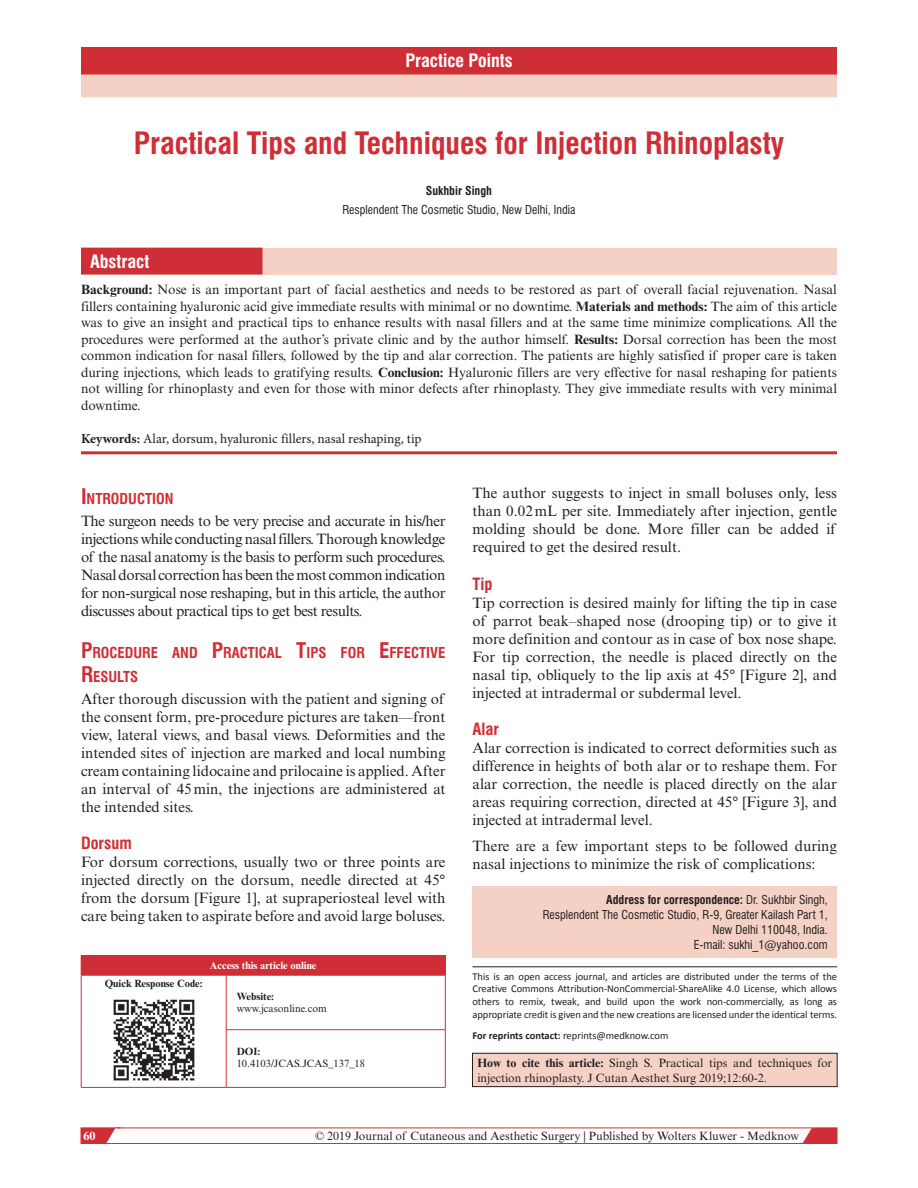
<style>
.page{position:relative;width:918px;height:1188px;background:#fff}
.page>*{position:absolute;margin:0;border:0;box-sizing:border-box;transform-origin:0 0}
.t1{font:700 condensed 30px "Swiss 721 BT";color:#d02e37}
.t2{font:700 condensed 18px "Swiss 721 BT";color:#fff}
.t3{font:700 condensed 16.5px "Swiss 721 BT";color:#d02e37}
.t4{font:15px/18px "Times New Roman MT Std";color:#231f20;text-align:justify}
.t5{font:700 condensed 14.7px/24px "Swiss 721 BT";color:#d02e37}
.t6{font:13.5px/16.5px "Times New Roman MT Std";color:#231f20;text-align:justify}
.t7{font:13.5px "Minion Pro";color:#231f20}
.t8{font:12px/15px "Times New Roman MT Std";color:#231f20}
.t9{font:condensed 12px/15px "Swiss 721 BT";color:#231f20;text-align:right}
.t10{font:700 condensed 12px "Swiss 721 BT";color:#231f20}
.t11{font:700 12px "Times New Roman MT Std";color:#fff}
.t12{font:10.5px/12.8px "Calibri";letter-spacing:-.005em;color:#231f20;text-align:justify}
.t13{font:10.5px "Times New Roman MT Std";color:#231f20}
.t14{font:700 10.5px "Times New Roman MT Std";color:#231f20}
.t15{font:700 10.5px "Times New Roman MT Std";color:#fff}
.s1{font-weight:700}
.s2{font-size:21px}
</style>
<div class="page">
<div style="left:81px;top:956px;width:364px;height:19px;background:#d02e37"></div>
<hr style="left:81px;top:955px;width:145px;height:1px;background:#d02e37">
<hr style="left:226px;top:955px;width:220px;height:1px;background:#d02e37">
<svg style="left:445px;top:956px;width:1px;height:19px"></svg>
<hr style="left:81px;top:975px;width:145px;height:1px;background:#d02e37">
<hr style="left:226px;top:975px;width:220px;height:1px;background:#d02e37">
<hr style="left:81px;top:975px;width:1px;height:55px;background:#d02e37">
<hr style="left:226px;top:975px;width:1px;height:55px;background:#d02e37">
<hr style="left:81px;top:1030px;width:1px;height:57px;background:#d02e37">
<hr style="left:226px;top:1030px;width:1px;height:57px;background:#d02e37">
<hr style="left:81px;top:1087px;width:145px;height:1px;background:#d02e37">
<hr style="left:445px;top:975px;width:1px;height:55px;background:#d02e37">
<hr style="left:226px;top:1029px;width:220px;height:1px;background:#d02e37">
<hr style="left:445px;top:1030px;width:1px;height:57px;background:#d02e37">
<hr style="left:226px;top:1087px;width:220px;height:1px;background:#d02e37">
<img style="left:113px;top:999px;width:82px;height:82px">
<svg style="left:798px;top:1127px;width:39px;height:15px"></svg>
<div style="left:81px;top:1128px;width:756px;height:16px;border:1px solid #d02e37"></div>
<svg style="left:81px;top:1127px;width:40px;height:17px"></svg>
<div style="left:81px;top:47px;width:756px;height:27px;background:#d02e37"></div>
<div style="left:81px;top:75px;width:756px;height:22px;background:#f5d1c5"></div>
<div style="left:81px;top:248px;width:756px;height:26px;background:#f5d1c5"></div>
<div style="left:81px;top:248px;width:181px;height:26px;background:#d02e37"></div>
<hr style="left:81px;top:451px;width:756px;height:3px;background:#d02e37">
<div style="left:472px;top:886px;width:365px;height:72px;background:#f5d1c5"></div>
<hr style="left:472px;top:967px;width:365px;height:1px;background:#231f20">
<div style="left:472px;top:1053px;width:365px;height:34px;background:#f5d1c5"></div>
<div style="left:472px;top:1053px;width:366px;height:34px;border:1px solid #231f20"></div>
<p class="t2" style="left:405px;top:50px;width:109px">Practice Points</p>
<h1 class="t1" style="left:134px;top:125px;width:652px">Practical Tips and Techniques for Injection Rhinoplasty</h1>
<p class="t10" style="left:426px;top:184px;width:68px">Sukhbir Singh</p>
<p class="t9" style="left:342px;top:202px;width:235px">Resplendent The Cosmetic Studio, New Delhi, India</p>
<p class="t2" style="left:90px;top:251px;width:61px">Abstract</p>
<p class="t6" style="left:81px;top:281px;width:758px"><span class="s1">Background:</span> Nose is an important part of facial aesthetics and needs to be restored as part of overall facial rejuvenation. Nasal fillers containing hyaluronic acid give immediate results with minimal or no downtime. <span class="s1">Materials and methods:</span> The aim of this article was to give an insight and practical tips to enhance results with nasal fillers and at the same time minimize complications. All the procedures were performed at the author’s private clinic and by the author himself. <span class="s1">Results:</span> Dorsal correction has been the most common indication for nasal fillers, followed by the tip and alar correction. The patients are highly satisfied if proper care is taken during injections, which leads to gratifying results. <span class="s1">Conclusion:</span> Hyaluronic fillers are very effective for nasal reshaping for patients not willing for rhinoplasty and even for those with minor defects after rhinoplasty. They give immediate results with very minimal downtime.</p>
<p class="t7" style="left:81px;top:429px;width:342px"><span class="s1">Keywords:</span> Alar, dorsum, hyaluronic fillers, nasal reshaping, tip</p>
<p class="t5" style="left:81px;top:487px;width:94px"><span class="s2">I</span>NTRODUCTION</p>
<p class="t4" style="left:81px;top:512px;width:366px">The surgeon needs to be very precise and accurate in his/her injections while conducting nasal fillers. Thorough knowledge of the nasal anatomy is the basis to perform such procedures.<br>Nasal dorsal correction has been the most common indication for non-surgical nose reshaping, but in this article, the author discusses about practical tips to get best results.</p>
<p class="t5" style="left:81px;top:641px;width:366px"><span class="s2">P</span>ROCEDURE AND <span class="s2">P</span>RACTICAL <span class="s2">T</span>IPS FOR <span class="s2">E</span>FFECTIVE<br><span class="s2">R</span>ESULTS</p>
<p class="t4" style="left:81px;top:690px;width:366px">After thorough discussion with the patient and signing of the consent form, pre-procedure pictures are taken—front view, lateral views, and basal views. Deformities and the intended sites of injection are marked and local numbing cream containing lidocaine and prilocaine is applied. After an interval of 45min, the injections are administered at the intended sites.</p>
<p class="t3" style="left:81px;top:833px;width:52px">Dorsum</p>
<p class="t4" style="left:81px;top:853px;width:366px">For dorsum corrections, usually two or three points are injected directly on the dorsum, needle directed at 45° from the dorsum [Figure 1], at supraperiosteal level with care being taken to aspirate before and avoid large boluses.</p>
<p class="t15" style="left:210px;top:959px;width:108px">Access this article online</p>
<p class="t14" style="left:105px;top:977px;width:100px">Quick Response Code:</p>
<p class="t14" style="left:237px;top:990px;width:39px">Website:</p>
<p class="t13" style="left:237px;top:1003px;width:92px">www.jcasonline.com</p>
<p class="t14" style="left:237px;top:1044px;width:25px">DOI:</p>
<p class="t13" style="left:237px;top:1057px;width:130px">10.4103/JCAS.JCAS_137_18</p>
<p class="t4" style="left:472px;top:484px;width:366px">The author suggests to inject in small boluses only, less than 0.02mL per site. Immediately after injection, gentle molding should be done. More filler can be added if required to get the desired result.</p>
<p class="t3" style="left:472px;top:574px;width:21px">Tip</p>
<p class="t4" style="left:472px;top:594px;width:366px">Tip correction is desired mainly for lifting the tip in case of parrot beak–shaped nose (drooping tip) or to give it more definition and contour as in case of box nose shape.<br>For tip correction, the needle is placed directly on the nasal tip, obliquely to the lip axis at 45° [Figure 2], and injected at intradermal or subdermal level.</p>
<p class="t3" style="left:472px;top:719px;width:28px">Alar</p>
<p class="t4" style="left:472px;top:739px;width:366px">Alar correction is indicated to correct deformities such as difference in heights of both alar or to reshape them. For alar correction, the needle is placed directly on the alar areas requiring correction, directed at 45° [Figure 3], and injected at intradermal level.</p>
<p class="t4" style="left:472px;top:837px;width:366px">There are a few important steps to be followed during nasal injections to minimize the risk of complications:</p>
<p class="t9" style="left:543px;top:892px;width:286px"><span class="s1">Address for correspondence:</span> Dr. Sukhbir Singh,<br>Resplendent The Cosmetic Studio, R-9, Greater Kailash Part 1, New Delhi 110048, India.<br>E-mail: sukhi_1@yahoo.com</p>
<p class="t12" style="left:472px;top:969px;width:366px">This is an open access journal, and articles are distributed under the terms of the Creative Commons Attribution-NonCommercial-ShareAlike 4.0 License, which allows others to remix, tweak, and build upon the work non-commercially, as long as appropriate credit is given and the new creations are licensed under the identical terms.</p>
<p class="t12" style="left:472px;top:1029px;width:198px"><span class="s1">For reprints contact:</span> reprints@medknow.com</p>
<p class="t8" style="left:477px;top:1055px;width:356px"><span class="s1">How to cite this article:</span> Singh S. Practical tips and techniques for injection rhinoplasty. J Cutan Aesthet Surg 2019;12:60-2.</p>
<p class="t11" style="left:83px;top:1128px;width:13px">60</p>
<p class="t8" style="left:315px;top:1128px;width:486px">© 2019 Journal of Cutaneous and Aesthetic Surgery | Published by Wolters Kluwer - Medknow</p>
</div>
